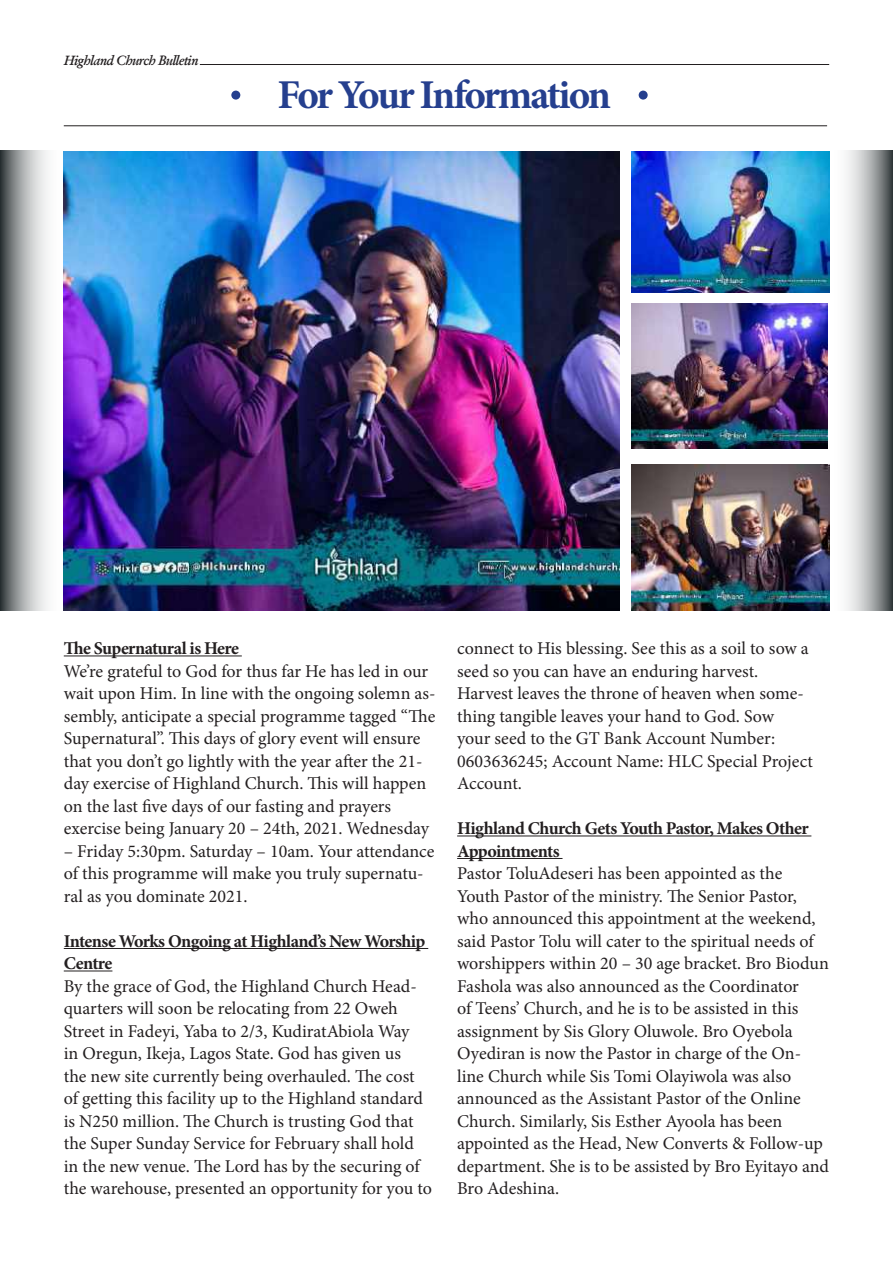
<style>
.page{position:relative;width:893px;height:1263px;background:#fff}
.page>*{position:absolute;margin:0;border:0;box-sizing:border-box;transform-origin:0 0}
.t1{font:700 40.95px "Minion Pro";letter-spacing:-.06em;color:#253f8e}
.t2{font:18px/22.5px "Minion Pro";letter-spacing:-.005em;color:#231f20}
.t3{font:700 18px/22.5px "Minion Pro";letter-spacing:-.035em;color:#231f20}
.t4{font:italic 600 13.5px "Garamond";letter-spacing:-.05em;color:#231f20}
</style>
<div class="page">
<hr style="left:64px;top:655px;width:178px;height:1px;background:#231f20">
<hr style="left:64px;top:948px;width:364px;height:1px;background:#231f20">
<hr style="left:64px;top:970px;width:48px;height:1px;background:#231f20">
<hr style="left:200px;top:64px;width:629px;height:1px;background:#231f20">
<hr style="left:64px;top:125px;width:763px;height:1px;background:#231f20">
<div style="left:231px;top:91px;width:9px;height:9px;background:#253f8e;border-radius:50%"></div>
<div style="left:639px;top:91px;width:9px;height:9px;background:#253f8e;border-radius:50%"></div>
<img style="left:64px;top:152px;width:556px;height:458px">
<img style="left:632px;top:152px;width:197px;height:140px">
<img style="left:632px;top:304px;width:196px;height:145px">
<img style="left:632px;top:464px;width:197px;height:146px">
<hr style="left:457px;top:835px;width:354px;height:1px;background:#231f20">
<hr style="left:457px;top:858px;width:105px;height:1px;background:#231f20">
<svg style="left:829px;top:150px;width:64px;height:460px"></svg>
<svg style="left:0;top:150px;width:64px;height:460px"></svg>
<p class="t4" style="left:64px;top:52px;width:136px">Highland Church Bulletin</p>
<h1 class="t1" style="left:278px;top:67px;width:335px">For Your Information</h1>
<p class="t3" style="left:64px;top:637px;width:177px">The Supernatural is Here</p>
<p class="t2" style="left:64px;top:660px;width:373px">We’re grateful to God for thus far He has led in our wait upon Him. In line with the ongoing solemn as&shy;sembly, anticipate a special programme tagged “The Supernatural”. This days of glory event will ensure that you don’t go lightly with the year after the 21- day exercise of Highland Church. This will happen on the last five days of our fasting and prayers exercise being January 20 – 24th, 2021. Wednesday</p>
<p class="t2" style="left:64px;top:840px;width:372px">– Friday 5:30pm. Saturday – 10am. Your attendance of this programme will make you truly supernatu&shy;ral as you dominate 2021.</p>
<p class="t3" style="left:64px;top:929px;width:363px">Intense Works Ongoing at Highland’s New Worship<br>Centre</p>
<p class="t2" style="left:64px;top:975px;width:370px">By the grace of God, the Highland Church Head&shy;quarters will soon be relocating from 22 Oweh Street in Fadeyi, Yaba to 2/3, KudiratAbiola Way<br>in Oregun, Ikeja, Lagos State. God has given us<br>the new site currently being overhauled. The cost of getting this facility up to the Highland standard is N250 million. The Church is trusting God that the Super Sunday Service for February shall hold in the new venue. The Lord has by the securing of the warehouse, presented an opportunity for you to</p>
<p class="t2" style="left:457px;top:637px;width:357px">connect to His blessing. See this as a soil to sow a seed so you can have an enduring harvest.<br>Harvest leaves the throne of heaven when some&shy;thing tangible leaves your hand to God. Sow<br>your seed to the GT Bank Account Number:<br>0603636245; Account Name: HLC Special Project Account.</p>
<p class="t3" style="left:457px;top:817px;width:353px">Highland Church Gets Youth Pastor, Makes Other<br>Appointments</p>
<p class="t2" style="left:457px;top:862px;width:373px">Pastor ToluAdeseri has been appointed as the Youth Pastor of the ministry. The Senior Pastor, who announced this appointment at the weekend, said Pastor Tolu will cater to the spiritual needs of worshippers within 20 – 30 age bracket. Bro Biodun Fashola was also announced as the Coordinator<br>of Teens’ Church, and he is to be assisted in this assignment by Sis Glory Oluwole. Bro Oyebola Oyediran is now the Pastor in charge of the On&shy;line Church while Sis Tomi Olayiwola was also announced as the Assistant Pastor of the Online Church. Similarly, Sis Esther Ayoola has been appointed as the Head, New Converts &amp; Follow-up department. She is to be assisted by Bro Eyitayo and Bro Adeshina.</p>
</div>
